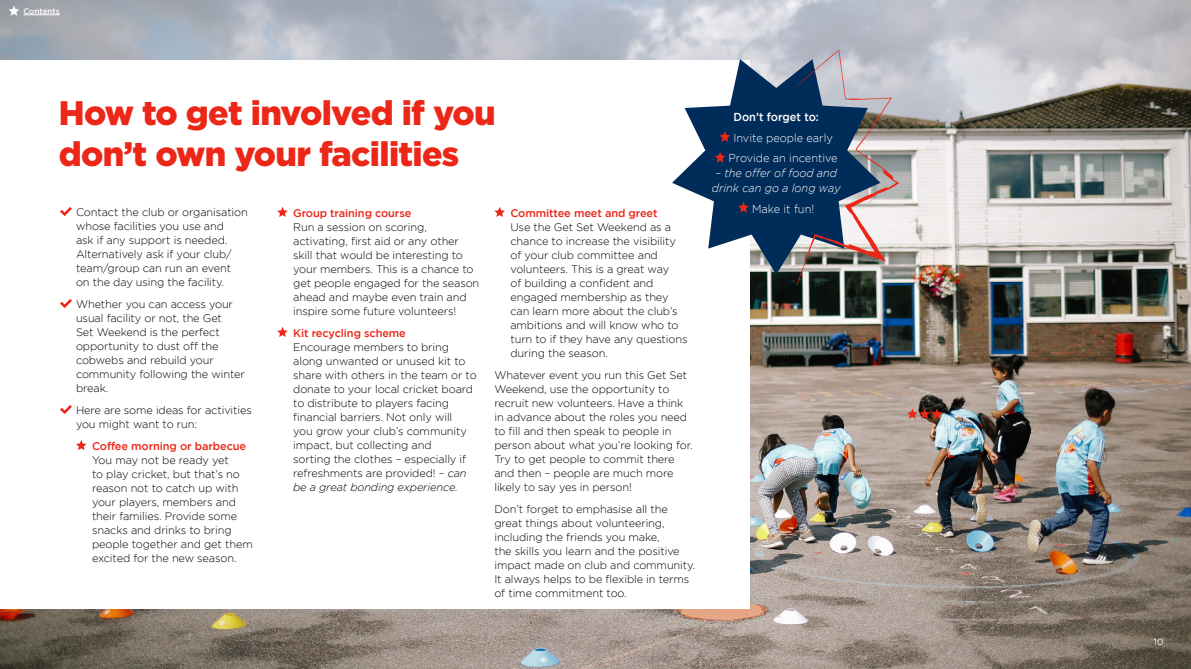
<style>
.page{position:relative;width:1191px;height:669px;background:#fff}
.page>*{position:absolute;margin:0;border:0;box-sizing:border-box;transform-origin:0 0}
.t1{font:900 34px/40.8px "Gotham";letter-spacing:-.02em;color:#ec2718}
.t2{font:300 11.6px/20.7px "Gotham";color:#fff;text-align:center;scale:.95 1}
.t3{font:italic 300 11.6px/14.7px "Gotham";color:#fff;text-align:center;scale:.95 1}
.t4{font:500 11.6px "Gotham";color:#fff;scale:.95 1}
.t5{font:300 11px/14px "Gotham";letter-spacing:-.01em;color:#000}
.t6{font:500 11px "Gotham";letter-spacing:-.01em;color:#ec2718}
.t7{font:9px "Gotham";color:#fff}
.t8{font:500 8px "Gotham";color:#fff}
.s1{font-style:italic}
</style>
<div class="page">
<img style="left:0;top:0;width:1191px;height:669px">
<div style="left:0;top:60px;width:749px;height:549px;background:#fff"></div>
<svg style="left:60px;top:207px;width:12px;height:9px"></svg>
<svg style="left:60px;top:299px;width:12px;height:9px"></svg>
<svg style="left:60px;top:405px;width:12px;height:9px"></svg>
<svg style="left:76px;top:440px;width:11px;height:10px"></svg>
<svg style="left:277px;top:207px;width:11px;height:10px"></svg>
<svg style="left:277px;top:327px;width:11px;height:10px"></svg>
<svg style="left:494px;top:207px;width:11px;height:10px"></svg>
<svg style="left:9px;top:6px;width:10px;height:10px"></svg>
<hr style="left:23px;top:15px;width:37px;height:1px;background:#fff">
<svg style="left:672px;top:59px;width:122px;height:216px;fill:#002c5a"></svg>
<svg style="left:719px;top:131px;width:11px;height:11px"></svg>
<svg style="left:715px;top:152px;width:10px;height:11px"></svg>
<svg style="left:738px;top:202px;width:11px;height:11px"></svg>
<svg style="left:907px;top:409px;width:35px;height:10px"></svg>
<img style="left:794px;top:50px;width:105px;height:236px">
<p class="t8" style="left:23px;top:6px;width:38px">Contents</p>
<h1 class="t1" style="left:59px;top:92px;width:438px">How to get involved if you don’t own your facilities</h1>
<p class="t5" style="left:76px;top:205px;width:173px">Contact the club or organisation whose facilities you use and<br>ask if any support is needed.<br>Alternatively ask if your club/ team/group can run an event<br>on the day using the facility.</p>
<p class="t5" style="left:76px;top:297px;width:170px">Whether you can access your usual facility or not, the Get<br>Set Weekend is the perfect opportunity to dust off the cobwebs and rebuild your community following the winter break.</p>
<p class="t5" style="left:76px;top:403px;width:177px">Here are some ideas for activities you might want to run:</p>
<p class="t6" style="left:92px;top:440px;width:156px">Coffee morning or barbecue</p>
<p class="t5" style="left:92px;top:453px;width:162px">You may not be ready yet<br>to play cricket, but that’s no reason not to catch up with your players, members and their families. Provide some snacks and drinks to bring people together and get them excited for the new season.</p>
<p class="t6" style="left:293px;top:207px;width:120px">Group training course</p>
<p class="t5" style="left:293px;top:220px;width:188px">Run a session on scoring, activating, first aid or any other skill that would be interesting to your members. This is a chance to get people engaged for the season ahead and maybe even train and inspire some future volunteers!</p>
<p class="t6" style="left:293px;top:327px;width:114px">Kit recycling scheme</p>
<p class="t5" style="left:293px;top:340px;width:185px">Encourage members to bring along unwanted or unused kit to share with others in the team or to donate to your local cricket board to distribute to players facing financial barriers. Not only will<br>you grow your club’s community impact, but collecting and<br>sorting the clothes – especially if refreshments are provided! – <span class="s1">can be a great bonding experience.</span></p>
<p class="t6" style="left:510px;top:207px;width:149px">Committee meet and greet</p>
<p class="t5" style="left:510px;top:220px;width:179px">Use the Get Set Weekend as a chance to increase the visibility of your club committee and volunteers. This is a great way<br>of building a confident and engaged membership as they can learn more about the club’s ambitions and will know who to turn to if they have any questions during the season.</p>
<p class="t5" style="left:494px;top:368px;width:200px">Whatever event you run this Get Set<br>Weekend, use the opportunity to recruit new volunteers. Have a think in advance about the roles you need to fill and then speak to people in person about what you’re looking for.<br>Try to get people to commit there and then – people are much more likely to say yes in person!</p>
<p class="t5" style="left:494px;top:502px;width:202px">Don’t forget to emphasise all the great things about volunteering, including the friends you make,<br>the skills you learn and the positive impact made on club and community.<br>It always helps to be flexible in terms of time commitment too.</p>
<p class="t4" style="left:733px;top:110px;width:92px">Don’t forget to:</p>
<p class="t2" style="left:728px;top:127px;width:116px">Invite people early<br>Provide an incentive</p>
<p class="t3" style="left:712px;top:166px;width:137px">– the offer of food and drink can go a long way</p>
<p class="t2" style="left:752px;top:198px;width:67px">Make it fun!</p>
<p class="t7" style="left:1153px;top:637px;width:11px">10</p>
</div>
